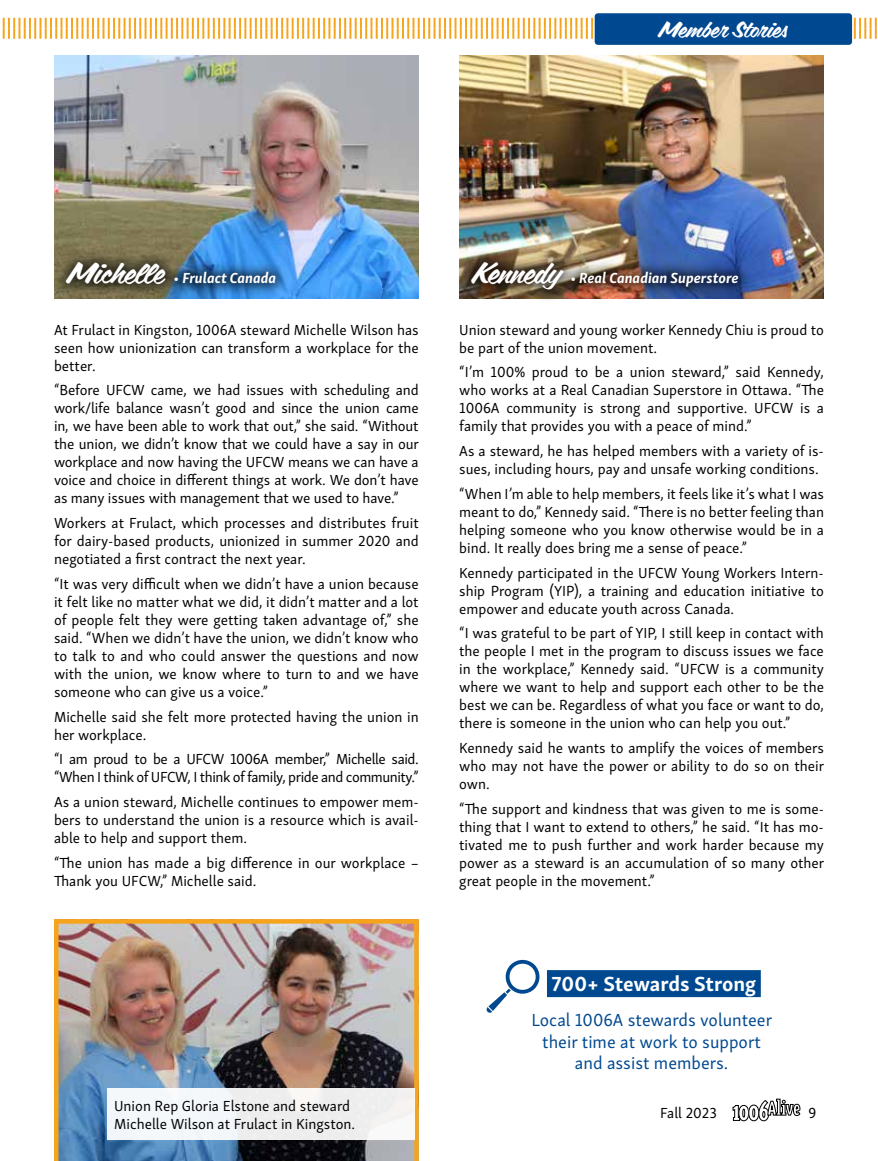
<style>
.page{position:relative;width:878px;height:1161px;background:#fff}
.page>*{position:absolute;margin:0;border:0;box-sizing:border-box;transform-origin:0 0}
.t1{font:22.5px "Coffee Service";color:#fff}
.t2{font:700 21px "Skolar Sans";color:#fff}
.t3{font:18px/21.6px "Skolar Sans";color:#004990;text-align:center}
.t4{font:15px/18px "Skolar Sans";color:#000;text-align:justify}
.t5{font:15px/18px "Skolar Sans";letter-spacing:-.03em;color:#000}
.t6{font:italic 700 15px "Skolar Sans";color:#fff}
.s1{font-family:"Coffee Service";font-weight:400;font-style:normal;font-size:30px}
.s2{font-family:"Triplex Cond Serif OT";font-weight:900;font-size:32.55px;color:#fff}
.s3{font-family:"Triplex Cond Serif OT";font-weight:900;font-size:31.95px;color:#fff}
.s4{font-family:"Triplex Cond Serif OT";font-weight:900;font-size:32.7px;color:#fff}
.s5{font-family:"Triplex Cond Serif OT";font-weight:900;font-size:32.4px;color:#fff}
</style>
<div class="page">
<img style="left:54px;top:56px;width:364px;height:243px">
<img style="left:459px;top:56px;width:365px;height:243px">
<div style="left:52px;top:249px;width:237px;height:49px;background:#000;opacity:.69"></div>
<div style="left:457px;top:249px;width:295px;height:55px;background:#000;opacity:.69"></div>
<svg style="left:2px;top:16px;width:875px;height:25px"></svg>
<div style="left:594px;top:13px;width:258px;height:32px;background:#004990;border-radius:3px"></div>
<img style="left:54px;top:919px;width:364px;height:242px">
<div style="left:547px;top:970px;width:213px;height:27px;background:#004990"></div>
<svg style="left:486px;top:959px;width:54px;height:54px"></svg>
<div style="left:107px;top:1088px;width:307px;height:52px;background:#f3f3f3"></div>
<svg style="left:732px;top:1099px;width:68px;height:22px"></svg>
<h1 class="t1" style="left:658px;top:14px;width:130px">Member Stories</h1>
<p class="t6" style="left:68px;top:266px;width:210px"><span class="s1">Michelle</span> • Frulact Canada</p>
<p class="t6" style="left:472px;top:266px;width:267px"><span class="s1">Kennedy</span> • Real Canadian Superstore</p>
<p class="t4" style="left:54px;top:319px;width:366px">At Frulact in Kingston, 1006A steward Michelle Wilson has seen how unionization can transform a workplace for the better.</p>
<p class="t4" style="left:54px;top:380px;width:366px">“Before UFCW came, we had issues with scheduling and work/life balance wasn’t good and since the union came in, we have been able to work that out,” she said. “Without the union, we didn’t know that we could have a say in our workplace and now having the UFCW means we can have a voice and choice in different things at work. We don’t have as many issues with management that we used to have.”</p>
<p class="t4" style="left:54px;top:513px;width:366px">Workers at Frulact, which processes and distributes fruit for dairy-based products, unionized in summer 2020 and negotiated a first contract the next year.</p>
<p class="t4" style="left:54px;top:574px;width:366px">“It was very difficult when we didn’t have a union because it felt like no matter what we did, it didn’t matter and a lot of people felt they were getting taken advantage of,” she said. “When we didn’t have the union, we didn’t know who to talk to and who could answer the questions and now with the union, we know where to turn to and we have someone who can give us a voice.”</p>
<p class="t4" style="left:54px;top:706px;width:366px">Michelle said she felt more protected having the union in her workplace.</p>
<p class="t5" style="left:54px;top:749px;width:366px">“I am proud to be a UFCW 1006A member,” Michelle said. “When I think of UFCW, I think of family, pride and community.”</p>
<p class="t4" style="left:54px;top:792px;width:366px">As a union steward, Michelle continues to empower mem&shy;bers to understand the union is a resource which is avail&shy;able to help and support them.</p>
<p class="t4" style="left:54px;top:853px;width:366px">“The union has made a big difference in our workplace –<br>Thank you UFCW,” Michelle said.</p>
<p class="t4" style="left:459px;top:319px;width:366px">Union steward and young worker Kennedy Chiu is proud to be part of the union movement.</p>
<p class="t4" style="left:459px;top:362px;width:366px">“I’m 100% proud to be a union steward,” said Kennedy, who works at a Real Canadian Superstore in Ottawa. “The 1006A community is strong and supportive. UFCW is a family that provides you with a peace of mind.”</p>
<p class="t4" style="left:459px;top:441px;width:366px">As a steward, he has helped members with a variety of is&shy;sues, including hours, pay and unsafe working conditions.</p>
<p class="t4" style="left:459px;top:484px;width:366px">“When I’m able to help members, it feels like it’s what I was meant to do,” Kennedy said. “There is no better feeling than helping someone who you know otherwise would be in a bind. It really does bring me a sense of peace.”</p>
<p class="t4" style="left:459px;top:562px;width:366px">Kennedy participated in the UFCW Young Workers Intern&shy;ship Program (YIP), a training and education initiative to empower and educate youth across Canada.</p>
<p class="t4" style="left:459px;top:623px;width:366px">“I was grateful to be part of YIP, I still keep in contact with the people I met in the program to discuss issues we face in the workplace,” Kennedy said. “UFCW is a community where we want to help and support each other to be the best we can be. Regardless of what you face or want to do, there is someone in the union who can help you out.”</p>
<p class="t4" style="left:459px;top:738px;width:366px">Kennedy said he wants to amplify the voices of members who may not have the power or ability to do so on their own.</p>
<p class="t4" style="left:459px;top:799px;width:366px">“The support and kindness that was given to me is some&shy;thing that I want to extend to others,” he said. “It has mo&shy;tivated me to push further and work harder because my power as a steward is an accumulation of so many other great people in the movement.”</p>
<h2 class="t2" style="left:551px;top:967px;width:206px">700+ Stewards Strong</h2>
<p class="t3" style="left:531px;top:1008px;width:242px">Local 1006A stewards volunteer their time at work to support and assist members.</p>
<p class="t4" style="left:114px;top:1095px;width:242px">Union Rep Gloria Elstone and steward<br>Michelle Wilson at Frulact in Kingston.</p>
<p class="t4" style="left:660px;top:1103px;width:157px">Fall 2023 <span class="s2">1</span><span class="s3">0</span><span class="s4">0</span><span class="s5">6</span><sup>Aliv</sup><sup>e</sup> 9</p>
</div>
